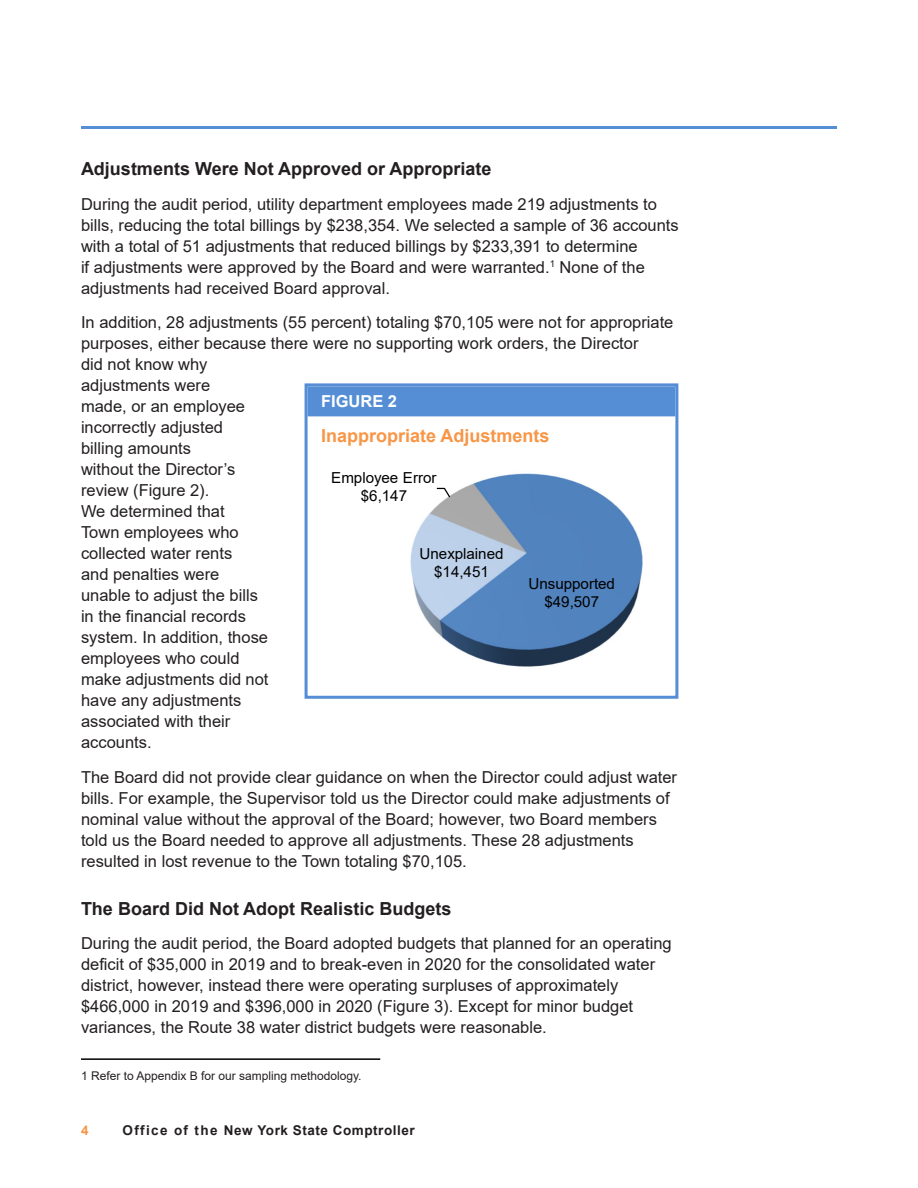
<style>
.page{position:relative;width:918px;height:1188px;background:#fff}
.page>*{position:absolute;margin:0;border:0;box-sizing:border-box;transform-origin:0 0}
.Small_Subhead{font:700 18px "Arial";color:#231f20}
._7_Figures{font:700 18px "Arial";color:#f79646}
.Body_Text{font:16.5px/21px "Arial";color:#231f20}
._7_Figures-2{font:700 16.5px "Arial";color:#fff}
.t1{font:15.15px/17.4px "Arial";color:#000;text-align:center}
.t2{font:700 13.5px "Arial";letter-spacing:.04em;color:#231f20}
.t3{font:700 13.5px "Arial";color:#f79646}
.Footnotes{font:12px "Arial";color:#231f20}
</style>
<div class="page">
<hr style="left:81px;top:126px;width:756px;height:3px;background:#558ed5">
<div style="left:308px;top:386px;width:367px;height:30px;background:#558ed5"></div>
<div style="left:305px;top:383px;width:373px;height:316px;border:3px solid #558ed5"></div>
<svg style="left:410px;top:473px;width:233px;height:194px"></svg>
<hr style="left:81px;top:1058px;width:299px;height:2px;background:#000">
<p class="Small_Subhead" style="left:81px;top:156px;width:412px">Adjustments Were Not Approved or Appropriate</p>
<p class="Body_Text" style="left:81px;top:193px;width:599px">During the audit period, utility department employees made 219 adjustments to bills, reducing the total billings by $238,354. We selected a sample of 36 accounts with a total of 51 adjustments that reduced billings by $233,391 to determine<br>if adjustments were approved by the Board and were warranted.<sup>1</sup> None of the adjustments had received Board approval.</p>
<p class="Body_Text" style="left:81px;top:312px;width:594px">In addition, 28 adjustments (55 percent) totaling $70,105 were not for appropriate purposes, either because there were no supporting work orders, the Director<br>did not know why<br>adjustments were<br>made, or an employee<br>incorrectly adjusted<br>billing amounts<br>without the Director’s<br>review (Figure 2).<br>We determined that<br>Town employees who<br>collected water rents<br>and penalties were<br>unable to adjust the bills<br>in the financial records<br>system. In addition, those<br>employees who could<br>make adjustments did not<br>have any adjustments<br>associated with their<br>accounts.</p>
<p class="Body_Text" style="left:81px;top:766px;width:598px">The Board did not provide clear guidance on when the Director could adjust water bills. For example, the Supervisor told us the Director could make adjustments of nominal value without the approval of the Board; however, two Board members told us the Board needed to approve all adjustments. These 28 adjustments resulted in lost revenue to the Town totaling $70,105.</p>
<p class="Small_Subhead" style="left:81px;top:896px;width:372px">The Board Did Not Adopt Realistic Budgets</p>
<p class="Body_Text" style="left:81px;top:933px;width:592px">During the audit period, the Board adopted budgets that planned for an operating deficit of $35,000 in 2019 and to break-even in 2020 for the consolidated water district, however, instead there were operating surpluses of approximately $466,000 in 2019 and $396,000 in 2020 (Figure 3). Except for minor budget variances, the Route 38 water district budgets were reasonable.</p>
<p class="_7_Figures-2" style="left:321px;top:390px;width:78px">FIGURE 2</p>
<p class="_7_Figures" style="left:321px;top:423px;width:230px">Inappropriate Adjustments</p>
<p class="t1" style="left:331px;top:469px;width:107px">Employee Error $6,147</p>
<p class="t1" style="left:420px;top:545px;width:85px">Unexplained $14,451</p>
<p class="t1" style="left:528px;top:575px;width:88px">Unsupported $49,507</p>
<p class="Footnotes" style="left:81px;top:1068px;width:282px">1 Refer to Appendix B for our sampling methodology.</p>
<p class="t3" style="left:81px;top:1121px;width:9px">4</p>
<p class="t2" style="left:123px;top:1121px;width:294px">Office of the New York State Comptroller</p>
</div>
